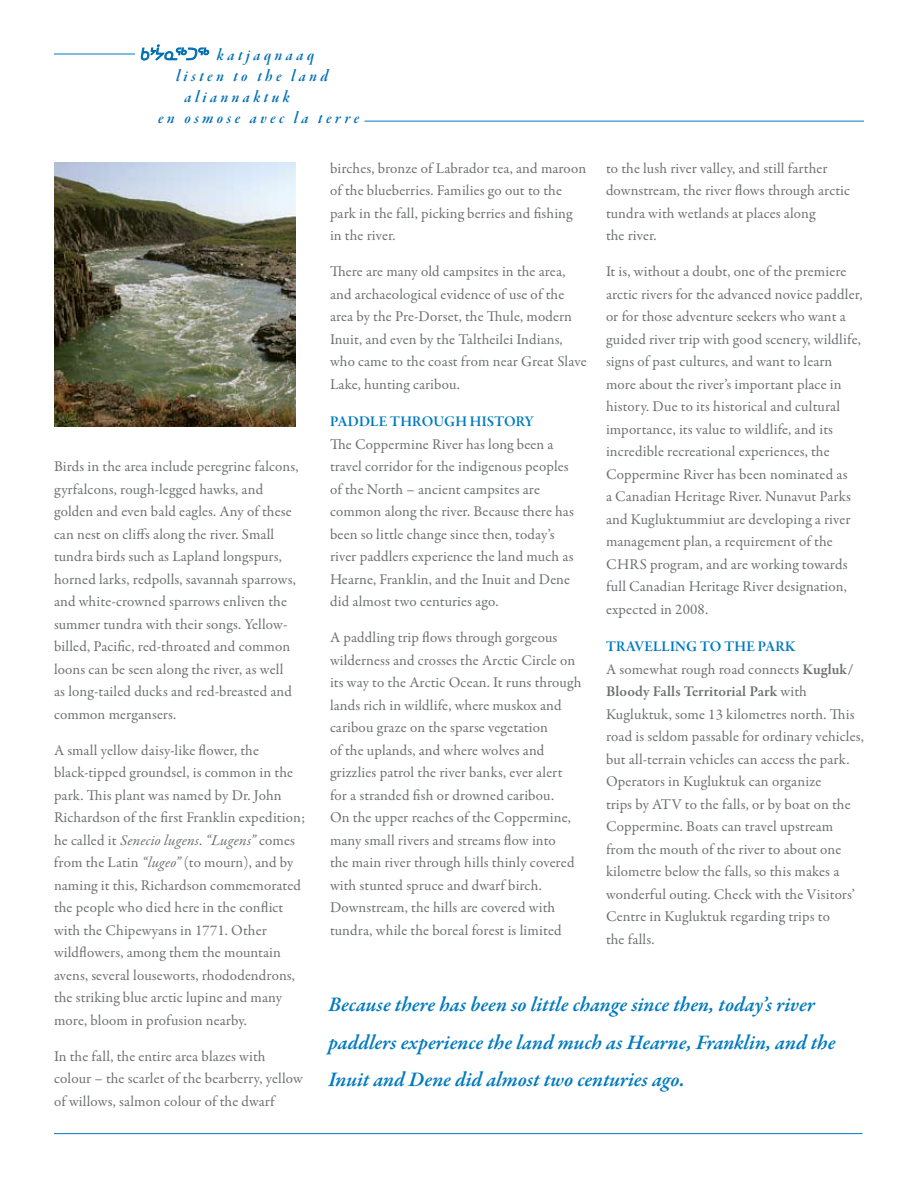
<style>
.page{position:relative;width:918px;height:1188px;background:#fff}
.page>*{position:absolute;margin:0;border:0;box-sizing:border-box;transform-origin:0 0}
.t1{font:italic 600 21px/37.5px "Garamond Premr Pro";color:#007ac0}
.t2{font:17.55px "Garamond Premr Pro Smbd It Disp";letter-spacing:.2em;color:#006fb0}
.t3{font:15px/22.5px "Garamond Premr Pro";letter-spacing:.005em;color:#6d6f71}
.t4{font:15px "Garamond Premr Pro Smbd Subh";letter-spacing:.01em;color:#007ac0}
.s1{font-family:"Pigiarniq";font-style:italic;font-size:15.45px}
.s2{font-style:italic}
.s3{font-weight:600}
</style>
<div class="page">
<img style="left:54px;top:162px;width:242px;height:265px">
<svg style="left:141px;top:45px;width:68px;height:15px"></svg>
<hr style="left:54px;top:1133px;width:808px;height:1px;background:#007ac0">
<hr style="left:364px;top:121px;width:500px;height:1px;background:#007ac0">
<hr style="left:54px;top:54px;width:81px;height:1px;background:#007ac0">
<p class="t2" style="left:139px;top:45px;width:176px"><span class="s1">ᑲᔾᔮᓇᖅᑐᖅ</span> katjaqnaaq</p>
<p class="t2" style="left:176px;top:67px;width:153px">listen to the land</p>
<p class="t2" style="left:185px;top:88px;width:107px">aliannaktuk</p>
<p class="t2" style="left:158px;top:109px;width:203px">en osmose avec la terre</p>
<p class="t3" style="left:54px;top:456px;width:246px">Birds in the area include peregrine falcons, gyrfalcons, rough-legged hawks, and golden and even bald eagles. Any of these can nest on cliffs along the river. Small tundra birds such as Lapland longspurs, horned larks, redpolls, savannah sparrows, and white-crowned sparrows enliven the summer tundra with their songs. Yellow&shy;billed, Pacific, red-throated and common loons can be seen along the river, as well<br>as long-tailed ducks and red-breasted and common mergansers.</p>
<p class="t3" style="left:54px;top:739px;width:253px">A small yellow daisy-like flower, the black-tipped groundsel, is common in the park. This plant was named by Dr. John Richardson of the first Franklin expedition; he called it <span class="s2">Senecio lugens</span>. <span class="s2">“Lugens”</span> comes from the Latin <span class="s2">“lugeo”</span> (to mourn), and by naming it this, Richardson commemorated the people who died here in the conflict with the Chipewyans in 1771. Other wildflowers, among them the mountain avens, several louseworts, rhododendrons, the striking blue arctic lupine and many more, bloom in profusion nearby.</p>
<p class="t3" style="left:54px;top:1045px;width:251px">In the fall, the entire area blazes with colour – the scarlet of the bearberry, yellow of willows, salmon colour of the dwarf</p>
<p class="t3" style="left:330px;top:157px;width:258px">birches, bronze of Labrador tea, and maroon of the blueberries. Families go out to the park in the fall, picking berries and fishing in the river.</p>
<p class="t3" style="left:330px;top:261px;width:258px">There are many old campsites in the area, and archaeological evidence of use of the area by the Pre-Dorset, the Thule, modern Inuit, and even by the Taltheilei Indians, who came to the coast from near Great Slave Lake, hunting caribou.</p>
<p class="t4" style="left:330px;top:413px;width:205px">PADDLE THROUGH HISTORY</p>
<p class="t3" style="left:330px;top:433px;width:245px">The Coppermine River has long been a travel corridor for the indigenous peoples of the North – ancient campsites are common along the river. Because there has been so little change since then, today’s river paddlers experience the land much as Hearne, Franklin, and the Inuit and Dene did almost two centuries ago.</p>
<p class="t3" style="left:330px;top:627px;width:253px">A paddling trip flows through gorgeous wilderness and crosses the Arctic Circle on its way to the Arctic Ocean. It runs through lands rich in wildlife, where muskox and caribou graze on the sparse vegetation<br>of the uplands, and where wolves and grizzlies patrol the river banks, ever alert for a stranded fish or drowned caribou.<br>On the upper reaches of the Coppermine, many small rivers and streams flow into<br>the main river through hills thinly covered with stunted spruce and dwarf birch.<br>Downstream, the hills are covered with tundra, while the boreal forest is limited</p>
<p class="t3" style="left:606px;top:157px;width:246px">to the lush river valley, and still farther downstream, the river flows through arctic tundra with wetlands at places along<br>the river.</p>
<p class="t3" style="left:606px;top:261px;width:258px">It is, without a doubt, one of the premiere arctic rivers for the advanced novice paddler, or for those adventure seekers who want a guided river trip with good scenery, wildlife, signs of past cultures, and want to learn more about the river’s important place in history. Due to its historical and cultural importance, its value to wildlife, and its incredible recreational experiences, the Coppermine River has been nominated as<br>a Canadian Heritage River. Nunavut Parks and Kugluktummiut are developing a river management plan, a requirement of the CHRS program, and are working towards full Canadian Heritage River designation, expected in 2008.</p>
<p class="t4" style="left:606px;top:638px;width:191px">TRAVELLING TO THE PARK</p>
<p class="t3" style="left:606px;top:658px;width:259px">A somewhat rough road connects <span class="s3">Kugluk/ Bloody Falls Territorial Park</span> with Kugluktuk, some 13 kilometres north. This road is seldom passable for ordinary vehicles, but all-terrain vehicles can access the park.<br>Operators in Kugluktuk can organize<br>trips by ATV to the falls, or by boat on the Coppermine. Boats can travel upstream from the mouth of the river to about one kilometre below the falls, so this makes a wonderful outing. Check with the Visitors’ Centre in Kugluktuk regarding trips to<br>the falls.</p>
<h1 class="t1" style="left:328px;top:987px;width:509px">Because there has been so little change since then, today’s river paddlers experience the land much as Hearne, Franklin, and the<br>Inuit and Dene did almost two centuries ago.</h1>
</div>
